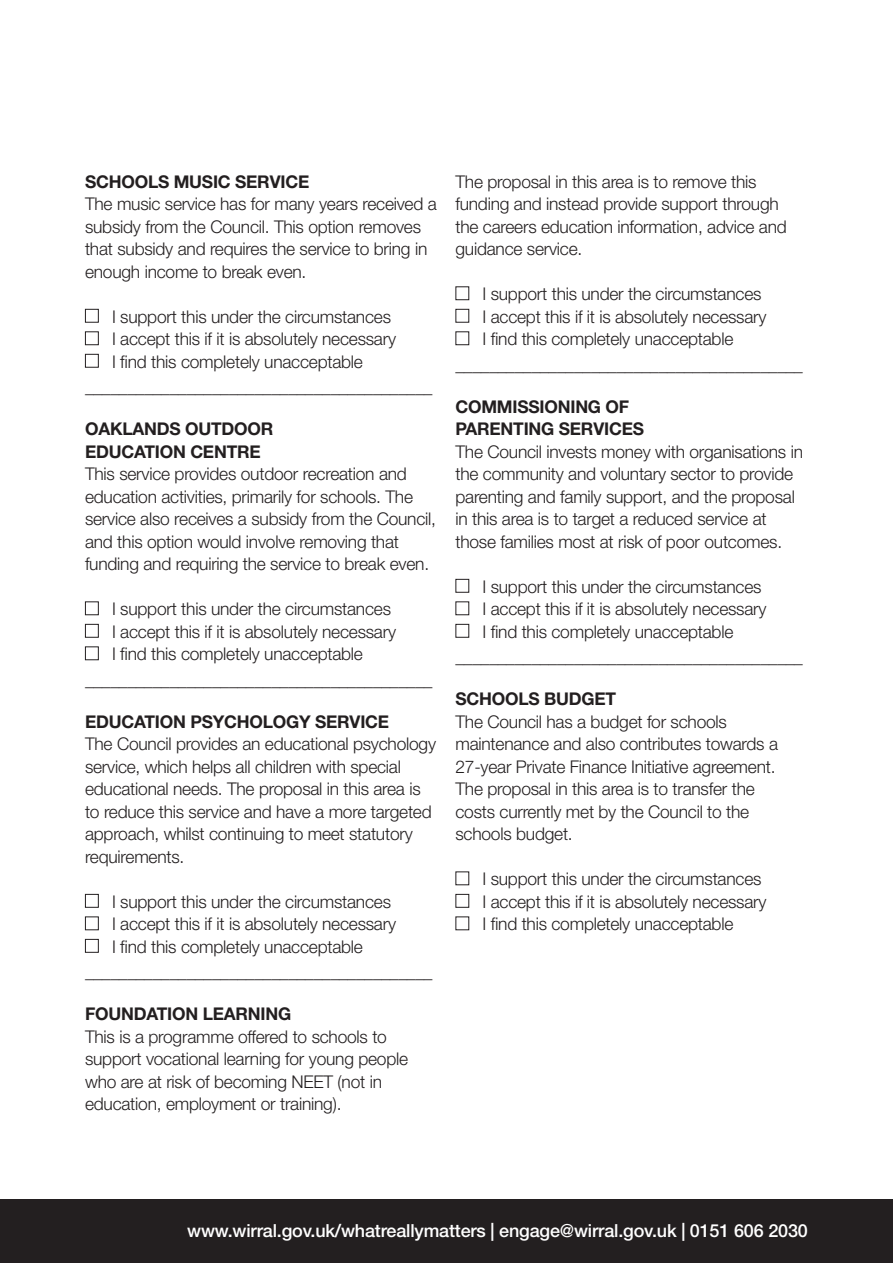
<style>
.page{position:relative;width:893px;height:1263px;background:#fff}
.page>*{position:absolute;margin:0;border:0;box-sizing:border-box;transform-origin:0 0}
.t1{font:500 18px "Helvetica Neue LT Std";letter-spacing:-.01em;color:#fff}
.t2{font:300 17.55px/22.5px "Helvetica Neue LT Std";letter-spacing:-.015em;color:#231f20}
.t3{font:700 17.55px/22.5px "Helvetica Neue LT Std";letter-spacing:-.01em;color:#231f20}
</style>
<div class="page">
<div style="left:85px;top:309px;width:14px;height:14px;border:1px solid #231f20"></div>
<div style="left:85px;top:331px;width:14px;height:14px;border:1px solid #231f20"></div>
<div style="left:85px;top:354px;width:14px;height:14px;border:1px solid #231f20"></div>
<div style="left:85px;top:601px;width:14px;height:14px;border:1px solid #231f20"></div>
<div style="left:85px;top:624px;width:14px;height:14px;border:1px solid #231f20"></div>
<div style="left:85px;top:646px;width:14px;height:14px;border:1px solid #231f20"></div>
<div style="left:85px;top:894px;width:14px;height:14px;border:1px solid #231f20"></div>
<div style="left:85px;top:916px;width:14px;height:14px;border:1px solid #231f20"></div>
<div style="left:85px;top:939px;width:14px;height:14px;border:1px solid #231f20"></div>
<div style="left:455px;top:579px;width:14px;height:14px;border:1px solid #231f20"></div>
<div style="left:455px;top:624px;width:14px;height:14px;border:1px solid #231f20"></div>
<div style="left:455px;top:894px;width:14px;height:14px;border:1px solid #231f20"></div>
<div style="left:455px;top:309px;width:14px;height:14px;border:1px solid #231f20"></div>
<div style="left:0;top:1199px;width:893px;height:64px;background:#231f20"></div>
<p class="t3" style="left:85px;top:172px;width:226px">SCHOOLS MUSIC SERVICE</p>
<p class="t2" style="left:85px;top:194px;width:353px">The music service has for many years received a subsidy from the Council. This option removes that subsidy and requires the service to bring in enough income to break even.</p>
<p class="t2" style="left:112px;top:307px;width:286px">I support this under the circumstances<br>I accept this if it is absolutely necessary<br>I find this completely unacceptable</p>
<p class="t2" style="left:85px;top:377px;width:349px">_________________________________________</p>
<p class="t3" style="left:85px;top:419px;width:190px">OAKLANDS OUTDOOR<br>EDUCATION CENTRE</p>
<p class="t2" style="left:85px;top:464px;width:353px">This service provides outdoor recreation and education activities, primarily for schools. The service also receives a subsidy from the Council, and this option would involve removing that funding and requiring the service to break even.</p>
<p class="t2" style="left:112px;top:599px;width:286px">I support this under the circumstances<br>I accept this if it is absolutely necessary<br>I find this completely unacceptable</p>
<p class="t2" style="left:85px;top:670px;width:349px">_________________________________________</p>
<p class="t3" style="left:85px;top:712px;width:306px">EDUCATION PSYCHOLOGY SERVICE</p>
<p class="t2" style="left:85px;top:734px;width:353px">The Council provides an educational psychology service, which helps all children with special educational needs. The proposal in this area is to reduce this service and have a more targeted approach, whilst continuing to meet statutory requirements.</p>
<p class="t2" style="left:112px;top:892px;width:286px">I support this under the circumstances<br>I accept this if it is absolutely necessary<br>I find this completely unacceptable</p>
<p class="t2" style="left:85px;top:962px;width:349px">_________________________________________</p>
<p class="t3" style="left:85px;top:1004px;width:208px">FOUNDATION LEARNING</p>
<p class="t2" style="left:85px;top:1027px;width:325px">This is a programme offered to schools to support vocational learning for young people who are at risk of becoming NEET (not in education, employment or training).</p>
<p class="t2" style="left:455px;top:172px;width:333px">The proposal in this area is to remove this funding and instead provide support through the careers education information, advice and guidance service.</p>
<p class="t2" style="left:482px;top:284px;width:286px">I support this under the circumstances<br>I accept this if it is absolutely necessary<br>I find this completely unacceptable</p>
<p class="t2" style="left:455px;top:355px;width:349px">_________________________________________</p>
<p class="t3" style="left:455px;top:397px;width:190px">COMMISSIONING OF<br>PARENTING SERVICES</p>
<p class="t2" style="left:455px;top:442px;width:349px">The Council invests money with organisations in the community and voluntary sector to provide parenting and family support, and the proposal in this area is to target a reduced service at those families most at risk of poor outcomes.</p>
<p class="t2" style="left:482px;top:577px;width:286px">I support this under the circumstances<br>I accept this if it is absolutely necessary<br>I find this completely unacceptable</p>
<p class="t2" style="left:455px;top:647px;width:349px">_________________________________________</p>
<p class="t3" style="left:455px;top:689px;width:162px">SCHOOLS BUDGET</p>
<p class="t2" style="left:455px;top:712px;width:324px">The Council has a budget for schools maintenance and also contributes towards a 27-year Private Finance Initiative agreement.<br>The proposal in this area is to transfer the costs currently met by the Council to the schools budget.</p>
<p class="t2" style="left:482px;top:869px;width:286px">I support this under the circumstances<br>I accept this if it is absolutely necessary<br>I find this completely unacceptable</p>
<p class="t1" style="left:187px;top:1224px;width:622px">www.wirral.gov.uk/whatreallymatters | engage@wirral.gov.uk | 0151 606 2030</p>
</div>
